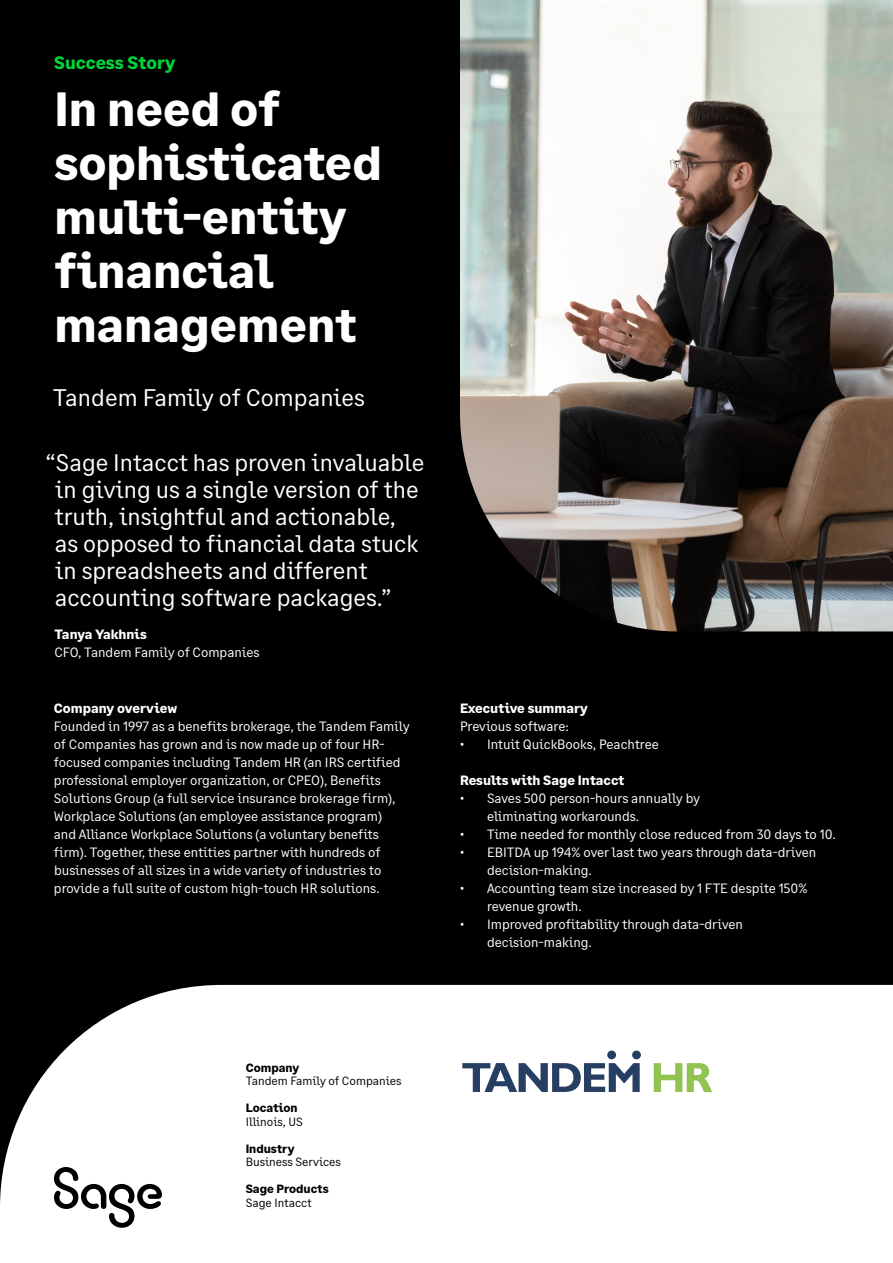
<style>
.page{position:relative;width:893px;height:1263px;background:#000}
.page>*{position:absolute;margin:0;border:0;box-sizing:border-box;transform-origin:0 0}
.t1{font:700 48px/54px "Sage Text";color:#fff}
.t2{font:24px/27px "Sage Text";color:#fff}
.t3{font:700 18px "Sage Text";color:#00d639}
.t4{font:13.5px/18px "Sage Text";color:#fff}
.t5{font:700 13.5px "Sage Text";color:#fff}
.t6{font:12px "Sage Text";color:#000}
.t7{font:700 12px "Sage Text";color:#000}
</style>
<div class="page">
<div style="left:0;top:985px;width:893px;height:278px;background:#fff"></div>
<img style="left:460px;top:0;width:433px;height:631px">
<svg style="left:462px;top:1063px;width:178px;height:29px;background:#8794a8"></svg>
<svg style="left:654px;top:1063px;width:58px;height:29px;background:#bfdc99"></svg>
<div style="left:607px;top:1050px;width:9px;height:9px;background:#273e63;border-radius:50%"></div>
<div style="left:632px;top:1050px;width:9px;height:9px;background:#273e63;border-radius:50%"></div>
<svg style="left:54px;top:1167px;width:108px;height:61px"></svg>
<h3 class="t3" style="left:54px;top:51px;width:123px">Success Story</h3>
<h1 class="t1" style="left:54px;top:83px;width:329px">In need of sophisticated multi-entity financial management</h1>
<h2 class="t2" style="left:53px;top:385px;width:313px">Tandem Family of Companies</h2>
<h2 class="t2" style="left:55px;top:449px;width:371px;text-indent:-9px">“Sage Intacct has proven invaluable in giving us a single version of the truth, insightful and actionable, as opposed to financial data stuck in spreadsheets and different accounting software packages.”</h2>
<p class="t5" style="left:54px;top:626px;width:94px">Tanya Yakhnis</p>
<p class="t4" style="left:54px;top:643px;width:207px">CFO, Tandem Family of Companies</p>
<p class="t5" style="left:54px;top:700px;width:125px">Company overview</p>
<p class="t4" style="left:54px;top:717px;width:357px">Founded in 1997 as a benefits brokerage, the Tandem Family of Companies has grown and is now made up of four HR&shy;focused companies including Tandem HR (an IRS certified professional employer organization, or CPEO), Benefits Solutions Group (a full service insurance brokerage firm), Workplace Solutions (an employee assistance program)<br>and Alliance Workplace Solutions (a voluntary benefits firm). Together, these entities partner with hundreds of businesses of all sizes in a wide variety of industries to provide a full suite of custom high-touch HR solutions.</p>
<p class="t5" style="left:460px;top:700px;width:129px">Executive summary</p>
<p class="t4" style="left:460px;top:717px;width:110px">Previous software:</p>
<p class="t4" style="left:460px;top:735px;width:200px">• Intuit QuickBooks, Peachtree</p>
<p class="t5" style="left:460px;top:772px;width:166px">Results with Sage Intacct</p>
<p class="t4" style="left:487px;top:789px;width:214px;text-indent:-27px">• Saves 500 person-hours annually by eliminating workarounds.</p>
<p class="t4" style="left:460px;top:825px;width:377px">• Time needed for monthly close reduced from 30 days to 10.</p>
<p class="t4" style="left:487px;top:843px;width:331px;text-indent:-27px">• EBITDA up 194% over last two years through data-driven decision-making.</p>
<p class="t4" style="left:487px;top:879px;width:322px;text-indent:-27px">• Accounting team size increased by 1 FTE despite 150% revenue growth.</p>
<p class="t4" style="left:487px;top:915px;width:258px;text-indent:-27px">• Improved profitability through data-driven decision-making.</p>
<p class="t7" style="left:246px;top:1060px;width:55px">Company</p>
<p class="t6" style="left:246px;top:1074px;width:157px">Tandem Family of Companies</p>
<p class="t7" style="left:246px;top:1100px;width:54px">Location</p>
<p class="t6" style="left:246px;top:1114px;width:59px">Illinois, US</p>
<p class="t7" style="left:246px;top:1141px;width:50px">Industry</p>
<p class="t6" style="left:246px;top:1155px;width:97px">Business Services</p>
<p class="t7" style="left:246px;top:1181px;width:84px">Sage Products</p>
<p class="t6" style="left:246px;top:1195px;width:68px">Sage Intacct</p>
</div>
